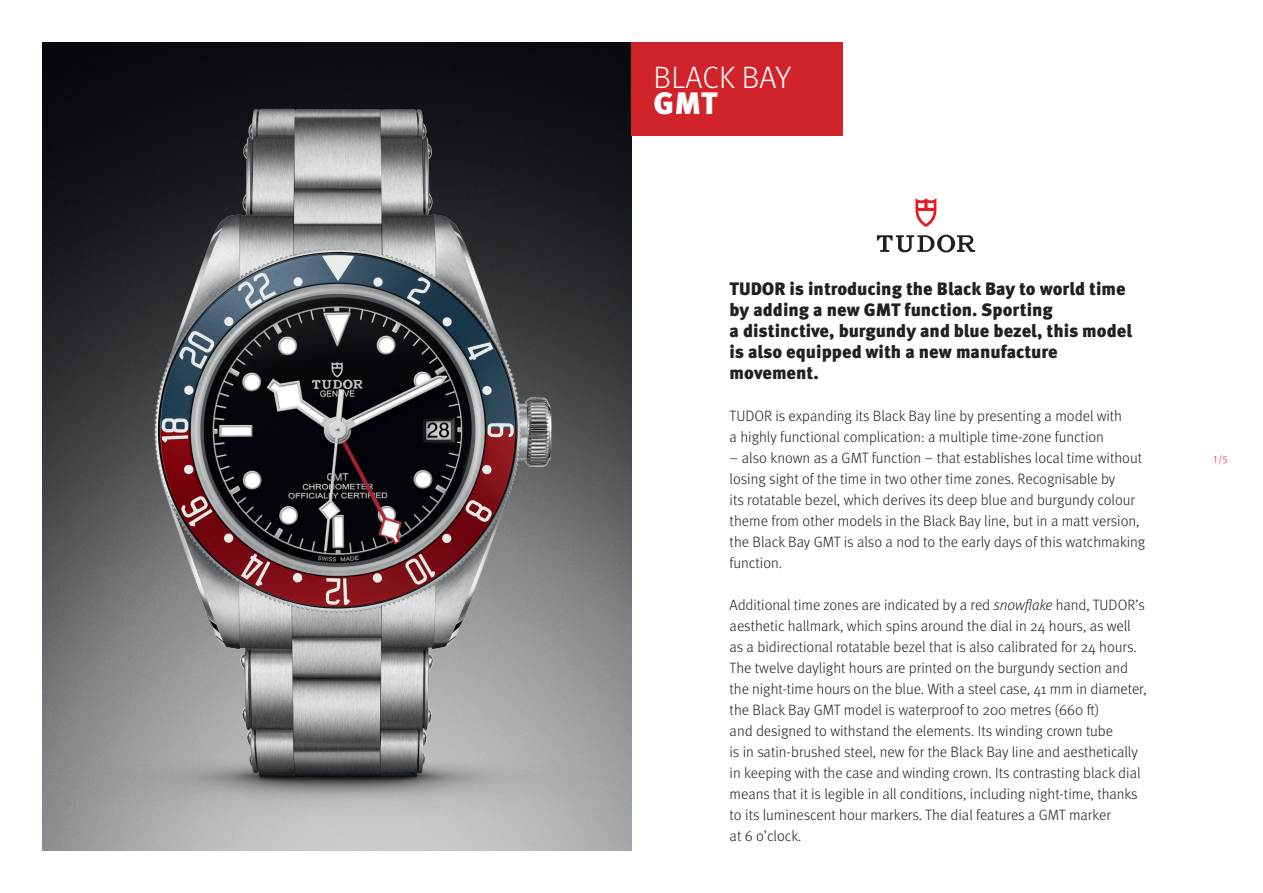
<style>
.page{position:relative;width:1263px;height:893px;background:#fff}
.page>*{position:absolute;margin:0;border:0;box-sizing:border-box;transform-origin:0 0}
.t1{font:300 31.05px "Meta Pro";color:#fff}
.t2{font:900 31.05px "Meta Pro";color:#fff}
.t3{font:900 18px/21px "Meta Pro";color:#231f20}
.t4{font:300 15px/21px "Meta Pro";color:#231f20}
.t5{font:300 10.5px "Meta Pro";color:#e21a21}
.s1{font-style:italic}
</style>
<div class="page">
<img style="left:43px;top:43px;width:588px;height:807px">
<div style="left:631px;top:43px;width:212px;height:93px;background:#d1232a"></div>
<svg style="left:915px;top:198px;width:21px;height:29px"></svg>
<svg style="left:877px;top:235px;width:98px;height:18px"></svg>
<h1 class="t1" style="left:654px;top:55px;width:139px">BLACK BAY</h1>
<h1 class="t2" style="left:654px;top:79px;width:65px">GMT</h1>
<p class="t3" style="left:730px;top:277px;width:404px">TUDOR is introducing the Black Bay to world time by adding a new GMT function. Sporting<br>a distinctive, burgundy and blue bezel, this model is also equipped with a new manufacture movement.</p>
<p class="t4" style="left:730px;top:404px;width:394px">TUDOR is expanding its Black Bay line by presenting a model with a highly functional complication: a multiple time-zone function</p>
<p class="t4" style="left:730px;top:446px;width:417px">– also known as a GMT function – that establishes local time without losing sight of the time in two other time zones. Recognisable by<br>its rotatable bezel, which derives its deep blue and burgundy colour theme from other models in the Black Bay line, but in a matt version, the Black Bay GMT is also a nod to the early days of this watchmaking function.</p>
<p class="t4" style="left:730px;top:593px;width:419px">Additional time zones are indicated by a red <span class="s1">snowflake</span> hand, TUDOR’s aesthetic hallmark, which spins around the dial in 24 hours, as well as a bidirectional rotatable bezel that is also calibrated for 24 hours.<br>The twelve daylight hours are printed on the burgundy section and the night-time hours on the blue. With a steel case, 41 mm in diameter, the Black Bay GMT model is waterproof to 200 metres (660 ft)<br>and designed to withstand the elements. Its winding crown tube<br>is in satin-brushed steel, new for the Black Bay line and aesthetically in keeping with the case and winding crown. Its contrasting black dial means that it is legible in all conditions, including night-time, thanks to its luminescent hour markers. The dial features a GMT marker<br>at 6 o’clock.</p>
<p class="t5" style="left:1213px;top:451px;width:16px">1/5</p>
</div>
